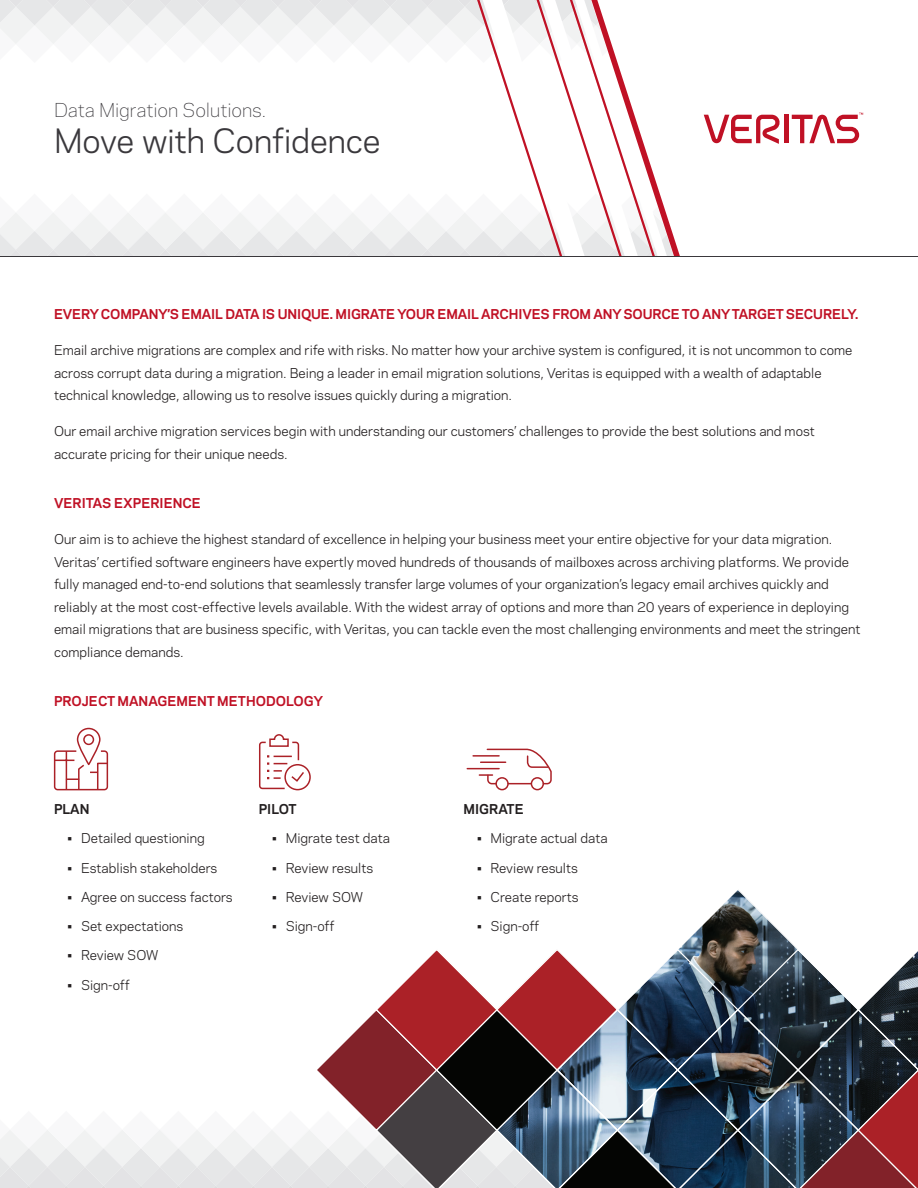
<style>
.page{position:relative;width:918px;height:1188px;background:#fff}
.page>*{position:absolute;margin:0;border:0;box-sizing:border-box;transform-origin:0 0}
.t1{font:31.5px "Polaris";letter-spacing:-.005em;color:#3a383c}
.t2{font:300 18px "Polaris";letter-spacing:-.01em;color:#3a383c}
.t3{font:12.75px/22.5px "Polaris";color:#231f20}
.t4{font:700 12.75px "Polaris";letter-spacing:-.01em;color:#c01125}
.t5{font:700 12.75px "Polaris";color:#231f20}
</style>
<div class="page">
<svg style="left:0;top:0;width:477px;height:256px"></svg>
<svg style="left:477px;top:0;width:387px;height:256px"></svg>
<hr style="left:0;top:256px;width:918px;height:1px;background:#3a383c">
<hr style="left:784px;top:115px;width:4px;height:28px;background:#c01125">
<svg style="left:704px;top:115px;width:77px;height:29px"></svg>
<svg style="left:792px;top:113px;width:71px;height:30px"></svg>
<svg style="left:680px;top:890px;width:116px;height:58px"></svg>
<svg style="left:0;top:948px;width:918px;height:240px"></svg>
<svg style="left:55px;top:727px;width:54px;height:64px"></svg>
<svg style="left:259px;top:734px;width:52px;height:57px"></svg>
<svg style="left:466px;top:748px;width:86px;height:43px"></svg>
<h2 class="t2" style="left:54px;top:97px;width:213px">Data Migration Solutions.</h2>
<h1 class="t1" style="left:54px;top:118px;width:328px">Move with Confidence</h1>
<p class="t4" style="left:54px;top:305px;width:806px">EVERY COMPANY’S EMAIL DATA IS UNIQUE. MIGRATE YOUR EMAIL ARCHIVES FROM ANY SOURCE TO ANY TARGET SECURELY.</p>
<p class="t3" style="left:54px;top:338px;width:800px">Email archive migrations are complex and rife with risks. No matter how your archive system is configured, it is not uncommon to come across corrupt data during a migration. Being a leader in email migration solutions, Veritas is equipped with a wealth of adaptable technical knowledge, allowing us to resolve issues quickly during a migration.</p>
<p class="t3" style="left:54px;top:419px;width:762px">Our email archive migration services begin with understanding our customers’ challenges to provide the best solutions and most accurate pricing for their unique needs.</p>
<p class="t4" style="left:54px;top:494px;width:148px">VERITAS EXPERIENCE</p>
<p class="t3" style="left:54px;top:527px;width:808px">Our aim is to achieve the highest standard of excellence in helping your business meet your entire objective for your data migration.<br>Veritas’ certified software engineers have expertly moved hundreds of thousands of mailboxes across archiving platforms. We provide fully managed end-to-end solutions that seamlessly transfer large volumes of your organization’s legacy email archives quickly and reliably at the most cost-effective levels available. With the widest array of options and more than 20 years of experience in deploying email migrations that are business specific, with Veritas, you can tackle even the most challenging environments and meet the stringent compliance demands.</p>
<p class="t4" style="left:54px;top:692px;width:270px">PROJECT MANAGEMENT METHODOLOGY</p>
<p class="t5" style="left:54px;top:800px;width:37px">PLAN</p>
<p class="t3" style="left:68px;top:827px;width:139px">• Detailed questioning</p>
<p class="t3" style="left:68px;top:856px;width:151px">• Establish stakeholders</p>
<p class="t3" style="left:68px;top:885px;width:167px">• Agree on success factors</p>
<p class="t3" style="left:68px;top:914px;width:117px">• Set expectations</p>
<p class="t3" style="left:68px;top:944px;width:92px">• Review SOW</p>
<p class="t3" style="left:68px;top:973px;width:64px">• Sign-off</p>
<p class="t5" style="left:259px;top:800px;width:39px">PILOT</p>
<p class="t3" style="left:272px;top:827px;width:119px">• Migrate test data</p>
<p class="t3" style="left:272px;top:856px;width:102px">• Review results</p>
<p class="t3" style="left:272px;top:885px;width:92px">• Review SOW</p>
<p class="t3" style="left:272px;top:914px;width:64px">• Sign-off</p>
<p class="t5" style="left:464px;top:800px;width:62px">MIGRATE</p>
<p class="t3" style="left:477px;top:827px;width:132px">• Migrate actual data</p>
<p class="t3" style="left:477px;top:856px;width:102px">• Review results</p>
<p class="t3" style="left:477px;top:885px;width:103px">• Create reports</p>
<p class="t3" style="left:477px;top:914px;width:64px">• Sign-off</p>
</div>
